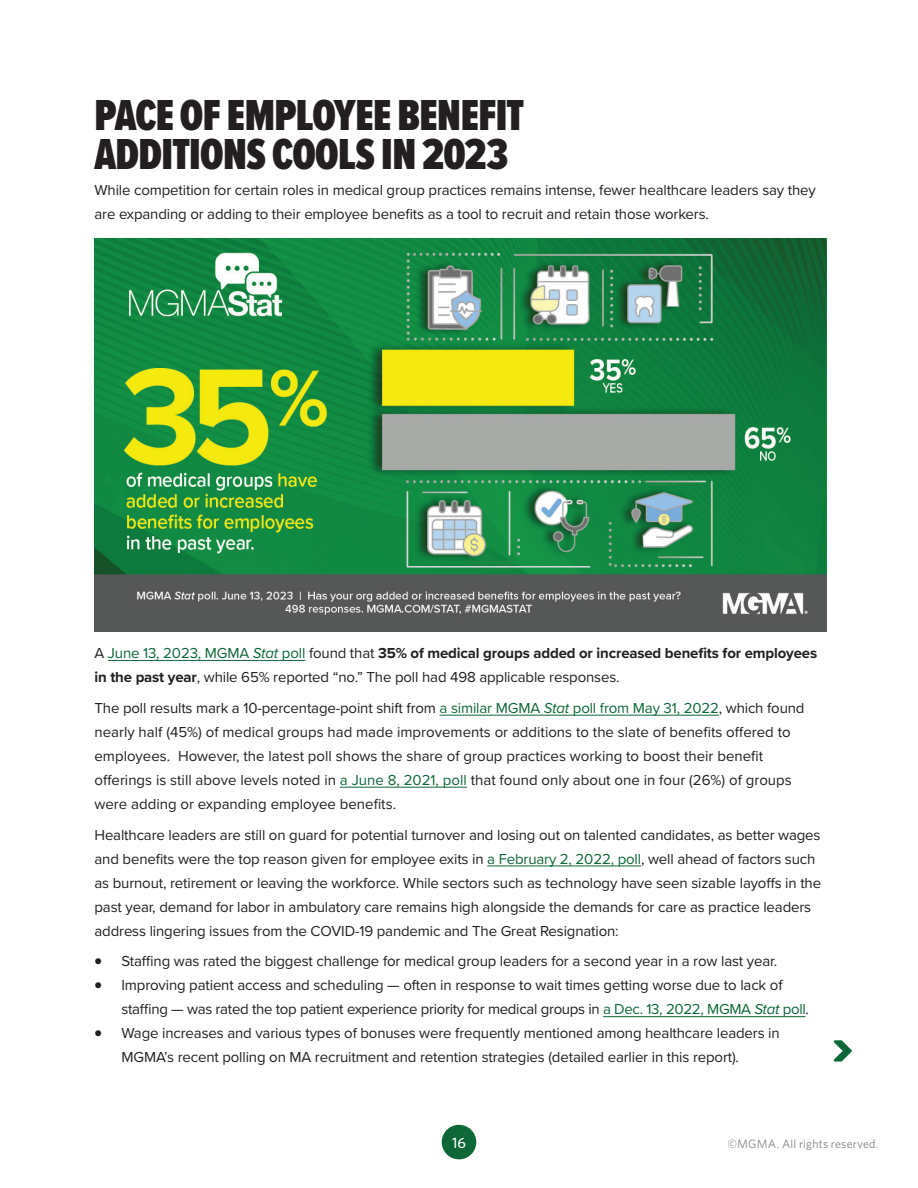
<style>
.page{position:relative;width:918px;height:1188px;background:#fff}
.page>*{position:absolute;margin:0;border:0;box-sizing:border-box;transform-origin:0 0}
.t1{font:900 45px/39px "Proxima Nova Ex Cn";letter-spacing:-.015em;color:#231f20}
.t2{font:15px/24px "Proxima Nova";letter-spacing:-.01em;color:#231f20}
.t3{font:700 15px/24px "Proxima Nova";letter-spacing:-.01em;color:#231f20}
.t4{font:500 15px "Whitney";color:#fff}
.t5{font:12px "Whitney";letter-spacing:.015em;color:#808285}
.s1{font-weight:400}
.s2{font-weight:400;color:#0d6736}
.s3{font-weight:400;font-style:italic;color:#0d6736}
.s4{color:#0d6736}
.s5{font-style:italic;color:#0d6736}
</style>
<div class="page">
<svg style="left:834px;top:1040px;width:18px;height:22px"></svg>
<hr style="left:108px;top:660px;width:197px;height:1px;background:#0d6736">
<hr style="left:440px;top:715px;width:279px;height:1px;background:#0d6736">
<hr style="left:340px;top:787px;width:127px;height:1px;background:#0d6736">
<hr style="left:487px;top:866px;width:154px;height:1px;background:#0d6736">
<hr style="left:603px;top:1016px;width:202px;height:1px;background:#0d6736">
<img style="left:95px;top:238px;width:732px;height:394px">
<div style="left:442px;top:1125px;width:34px;height:34px;background:#0d6736;border-radius:50%"></div>
<h1 class="t1" style="left:94px;top:95px;width:431px">PACE OF EMPLOYEE BENEFIT<br>ADDITIONS COOLS IN 2023</h1>
<p class="t2" style="left:94px;top:178px;width:723px">While competition for certain roles in medical group practices remains intense, fewer healthcare leaders say they are expanding or adding to their employee benefits as a tool to recruit and retain those workers.</p>
<p class="t3" style="left:94px;top:641px;width:724px"><span class="s1">A</span> <span class="s2">June 13, 2023, MGMA</span> <span class="s3">Stat</span> <span class="s2">poll</span> <span class="s1">found that</span> 35% of medical groups added or increased benefits for employees in the past year<span class="s1">, while 65% reported “no.” The poll had 498 applicable responses.</span></p>
<p class="t2" style="left:94px;top:695px;width:712px">The poll results mark a 10-percentage-point shift from <span class="s4">a similar MGMA</span> <span class="s5">Stat</span> <span class="s4">poll from May 31, 2022</span>, which found nearly half (45%) of medical groups had made improvements or additions to the slate of benefits offered to employees. However, the latest poll shows the share of group practices working to boost their benefit offerings is still above levels noted in <span class="s4">a June 8, 2021, poll</span> that found only about one in four (26%) of groups were adding or expanding employee benefits.</p>
<p class="t2" style="left:94px;top:822px;width:728px">Healthcare leaders are still on guard for potential turnover and losing out on talented candidates, as better wages and benefits were the top reason given for employee exits in <span class="s4">a February 2, 2022, poll</span>, well ahead of factors such as burnout, retirement or leaving the workforce. While sectors such as technology have seen sizable layoffs in the past year, demand for labor in ambulatory care remains high alongside the demands for care as practice leaders address lingering issues from the COVID-19 pandemic and The Great Resignation:</p>
<p class="t2" style="left:94px;top:949px;width:684px">• Staffing was rated the biggest challenge for medical group leaders for a second year in a row last year.</p>
<p class="t2" style="left:122px;top:973px;width:689px;text-indent:-27px">• Improving patient access and scheduling — often in response to wait times getting worse due to lack of staffing — was rated the top patient experience priority for medical groups in <span class="s4">a Dec. 13, 2022, MGMA</span> <span class="s5">Stat</span> <span class="s4">poll</span>.</p>
<p class="t2" style="left:122px;top:1021px;width:660px;text-indent:-27px">• Wage increases and various types of bonuses were frequently mentioned among healthcare leaders in<br>MGMA’s recent polling on MA recruitment and retention strategies (detailed earlier in this report).</p>
<p class="t4" style="left:452px;top:1133px;width:15px">16</p>
<p class="t5" style="left:727px;top:1136px;width:152px">©MGMA. All rights reserved.</p>
</div>
